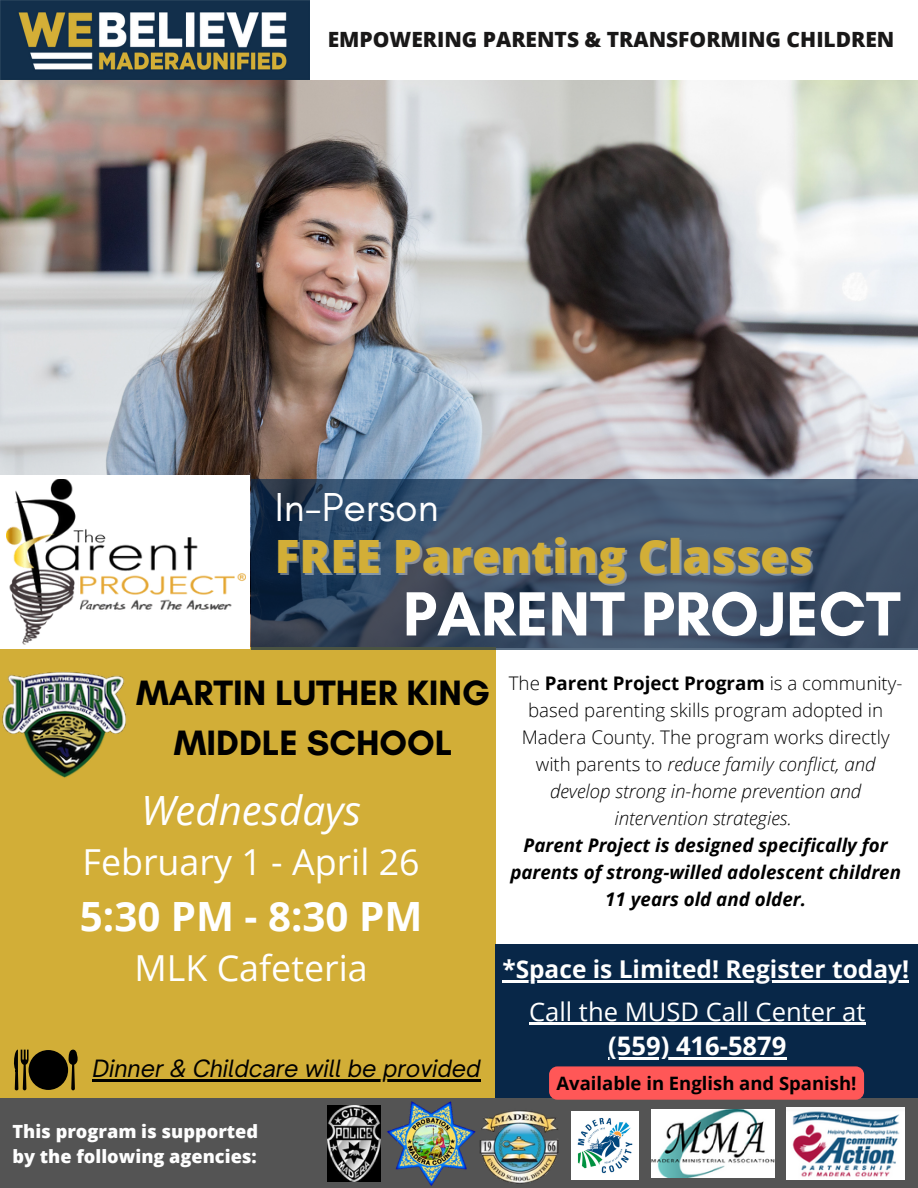
<style>
.page{position:relative;width:918px;height:1188px;background:#fff}
.page>*{position:absolute;margin:0;border:0;box-sizing:border-box;transform-origin:0 0}
.t1{font:700 63.6px "Glacial Indifference";color:#fff}
.t2{font:800 45.9px "Open Sans";color:#d2ae37}
.t3{font:41.1px "Glacial Indifference";color:#fff}
.t4{font:700 40.35px "Open Sans";color:#fff}
.t5{font:italic 40.35px "Open Sans";color:#fff}
.t6{font:35.85px "Open Sans";color:#fff}
.t7{font:700 35.85px/49.5px "Glacial Indifference";color:#000;text-align:center}
.t8{font:25.65px "Open Sans";color:#fff}
.t9{font:700 25.65px "Open Sans";color:#fff}
.t10{font:700 24.45px "Open Sans";color:#fff}
.t11{font:italic 22.8px "Open Sauce One";color:#000}
.t12{font:800 21px "Open Sans";color:#191818}
.t13{font:300 18.75px/27px "Open Sans";color:#000;text-align:center}
.t14{font:italic 700 18.75px/27px "Open Sans";color:#000;text-align:center}
.t15{font:700 18.45px "Open Sans";color:#000}
.t16{font:800 18.15px/24.8px "Open Sans";color:#fefefe}
.s1{color:rgb(249 250 250/.4)}
.s2{font-weight:700}
.s3{font-style:italic}
</style>
<div class="page">
<img style="left:0;top:80px;width:918px;height:567px">
<div style="left:0;top:647px;width:496px;height:451px;background:#d2ae37"></div>
<div style="left:495px;top:945px;width:423px;height:201px;background:#082748"></div>
<div style="left:0;top:1098px;width:918px;height:90px;background:#545454"></div>
<img style="left:387px;top:1101px;width:89px;height:85px">
<img style="left:479px;top:1110px;width:80px;height:74px">
<img style="left:652px;top:1110px;width:122px;height:67px">
<div style="left:0;top:476px;width:249px;height:173px;background:#fff"></div>
<img style="left:6px;top:480px;width:240px;height:165px">
<img style="left:1px;top:0;width:309px;height:80px">
<div style="left:29px;top:1050px;width:39px;height:40px;background:#000;border-radius:50%"></div>
<svg style="left:69px;top:1050px;width:9px;height:40px"></svg>
<svg style="left:14px;top:1049px;width:15px;height:41px"></svg>
<img style="left:787px;top:1107px;width:118px;height:72px">
<img style="left:571px;top:1112px;width:68px;height:67px">
<img style="left:328px;top:1106px;width:53px;height:75px">
<svg style="left:251px;top:480px;width:667px;height:170px;background:#3b4f67"></svg>
<img style="left:2px;top:672px;width:125px;height:106px">
<hr style="left:529px;top:1023px;width:337px;height:2px;background:#fff">
<hr style="left:608px;top:1058px;width:179px;height:2px;background:#fff">
<hr style="left:92px;top:1080px;width:389px;height:2px;background:#000">
<hr style="left:502px;top:981px;width:407px;height:2px;background:#fff">
<div style="left:549px;top:1066px;width:315px;height:34px;background:#ff5757;border-radius:8px"></div>
<p class="t12" style="left:328px;top:24px;width:568px">EMPOWERING PARENTS &amp; TRANSFORMING CHILDREN</p>
<h3 class="t3" style="left:275px;top:482px;width:166px">In-Person</h3>
<h2 class="t2" style="left:277px;top:524px;width:538px"><span class="s1">FREE</span> Parenting Classes</h2>
<h1 class="t1" style="left:403px;top:575px;width:499px">PARENT PROJECT</h1>
<h3 class="t7" style="left:136px;top:668px;width:356px">MARTIN LUTHER KING<br>MIDDLE SCHOOL</h3>
<h3 class="t5" style="left:141px;top:782px;width:221px">Wednesdays</h3>
<h3 class="t6" style="left:83px;top:837px;width:339px">February 1 - April 26</h3>
<h3 class="t4" style="left:80px;top:887px;width:344px">5:30 PM - 8:30 PM</h3>
<h3 class="t6" style="left:134px;top:943px;width:235px">MLK Cafeteria</h3>
<p class="t11" style="left:92px;top:1055px;width:390px">Dinner &amp; Childcare will be provided</p>
<p class="t16" style="left:12px;top:1119px;width:247px">This program is supported by the following agencies:</p>
<p class="t13" style="left:509px;top:669px;width:395px">The <span class="s2">Parent Project Program</span> is a community&shy;based parenting skills program adopted in Madera County. The program works directly with parents to <span class="s3">reduce family conflict, and develop strong in-home prevention and intervention strategies.</span></p>
<p class="t14" style="left:510px;top:831px;width:392px">Parent Project is designed specifically for parents of strong-willed adolescent children<br>11 years old and older.</p>
<h3 class="t10" style="left:502px;top:952px;width:408px">*Space is Limited! Register today!</h3>
<h3 class="t8" style="left:529px;top:993px;width:338px">Call the MUSD Call Center at</h3>
<h3 class="t9" style="left:608px;top:1028px;width:180px">(559) 416-5879</h3>
<p class="t15" style="left:556px;top:1071px;width:302px">Available in English and Spanish!</p>
</div>
